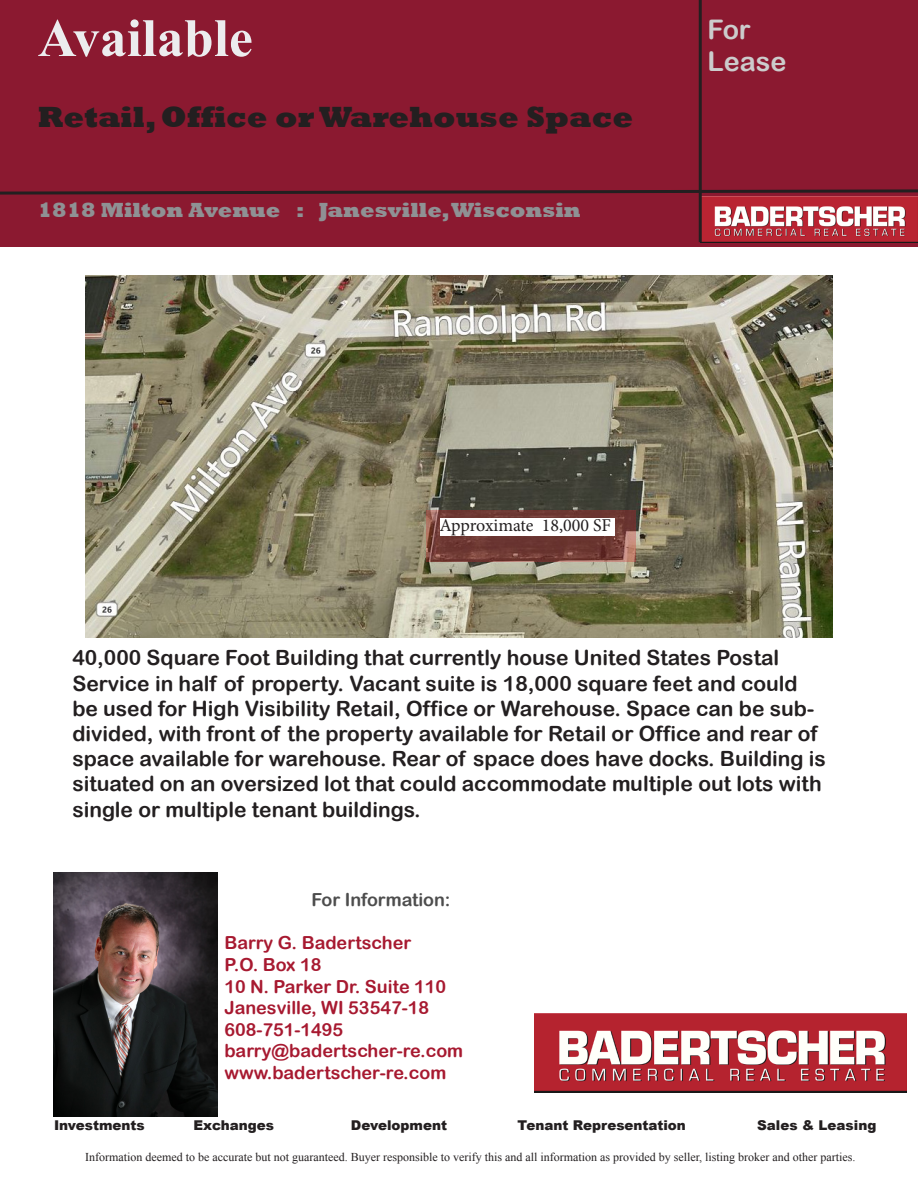
<style>
.page{position:relative;width:918px;height:1188px;background:#fff}
.page>*{position:absolute;margin:0;border:0;box-sizing:border-box;transform-origin:0 0}
.t1{font:700 54px "Times New Roman";color:#ececee}
.t2{font:800 30px "Rockwell";color:#231f20}
.t3{font:27px/32.4px "Arial Rounded MT Bold";color:#ccc}
.t4{font:21px/25.2px "Arial Rounded MT Bold";color:#231f20}
.t5{font:800 21px "Rockwell";color:#8f9194}
.t6{font:18px "Arial Rounded MT Bold";color:#a71930}
.t7{font:18px "Minion Pro";letter-spacing:-.01em;color:#231f20}
.t8{font:18px "Arial Rounded MT Bold";color:#4d4d4d}
.t9{font:900 13.5px "Arial";color:#231f20}
.t10{font:12px "Times New Roman";color:#231f20}
</style>
<div class="page">
<img style="left:535px;top:1014px;width:371px;height:78px">
<img style="left:54px;top:872px;width:163px;height:245px">
<div style="left:0;top:0;width:918px;height:246px;background:#8b1930"></div>
<img style="left:702px;top:196px;width:216px;height:45px">
<svg style="left:0;top:188px;width:918px;height:8px"></svg>
<hr style="left:699px;top:0;width:3px;height:242px;background:#231f20">
<img style="left:86px;top:275px;width:746px;height:362px">
<svg style="left:427px;top:510px;width:209px;height:52px;fill:#6c3732"></svg>
<div style="left:440px;top:518px;width:175px;height:18px;background:#fff"></div>
<p class="t1" style="left:38px;top:1px;width:217px">Available</p>
<p class="t3" style="left:707px;top:13px;width:81px">For<br>Lease</p>
<p class="t2" style="left:38px;top:100px;width:597px">Retail, Office or Warehouse Space</p>
<p class="t5" style="left:38px;top:198px;width:544px">1818 Milton Avenue : Janesville, Wisconsin</p>
<p class="t7" style="left:440px;top:514px;width:173px">Approximate 18,000 SF</p>
<p class="t4" style="left:72px;top:645px;width:755px">40,000 Square Foot Building that currently house United States Postal Service in half of property. Vacant suite is 18,000 square feet and could be used for High Visibility Retail, Office or Warehouse. Space can be sub&shy;divided, with front of the property available for Retail or Office and rear of space available for warehouse. Rear of space does have docks. Building is situated on an oversized lot that could accommodate multiple out lots with single or multiple tenant buildings.</p>
<p class="t8" style="left:311px;top:889px;width:141px">For Information:</p>
<p class="t6" style="left:224px;top:932px;width:188px">Barry G. Badertscher</p>
<p class="t6" style="left:224px;top:954px;width:99px">P.O. Box 18</p>
<p class="t6" style="left:224px;top:976px;width:223px">10 N. Parker Dr. Suite 110</p>
<p class="t6" style="left:224px;top:997px;width:206px">Janesville, WI 53547-18</p>
<p class="t6" style="left:224px;top:1019px;width:120px">608-751-1495</p>
<p class="t6" style="left:224px;top:1040px;width:240px">barry@badertscher-re.com</p>
<p class="t6" style="left:224px;top:1062px;width:223px">www.badertscher-re.com</p>
<p class="t9" style="left:54px;top:1116px;width:92px">Investments</p>
<p class="t9" style="left:193px;top:1116px;width:82px">Exchanges</p>
<p class="t9" style="left:351px;top:1116px;width:98px">Development</p>
<p class="t9" style="left:517px;top:1116px;width:170px">Tenant Representation</p>
<p class="t9" style="left:757px;top:1116px;width:121px">Sales &amp; Leasing</p>
<p class="t10" style="left:85px;top:1149px;width:772px">Information deemed to be accurate but not guaranteed. Buyer responsible to verify this and all information as provided by seller, listing broker and other parties.</p>
</div>
